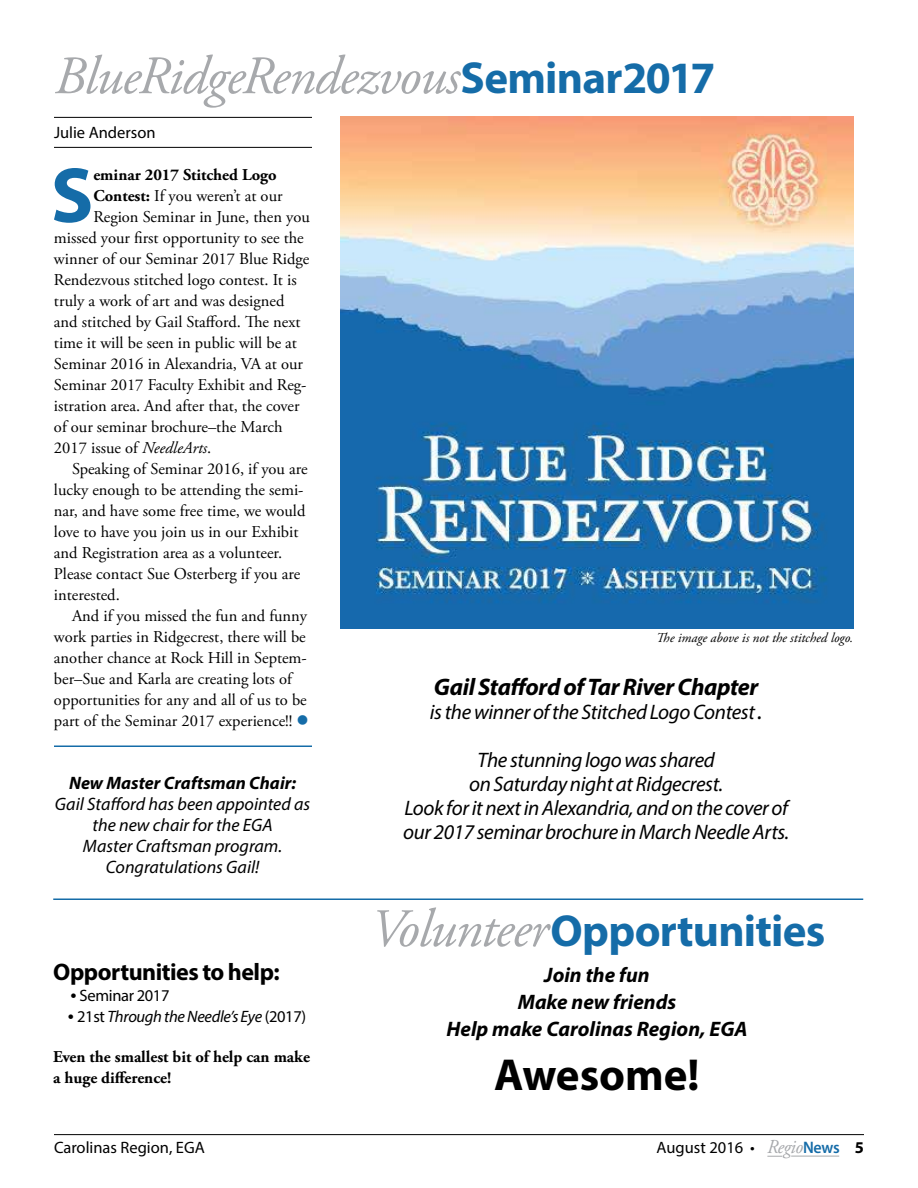
<style>
.page{position:relative;width:918px;height:1188px;background:#fff}
.page>*{position:absolute;margin:0;border:0;box-sizing:border-box;transform-origin:0 0}
.t1{font:700 78.75px "Myriad Pro";color:#156ca8}
.t2{font:italic 54px "Adobe Garamond Pro";letter-spacing:-.02em;color:#a7a9ac}
.t3{font:700 45px "Myriad Pro";letter-spacing:-.015em;color:#156ca8}
.t4{font:700 45px "Myriad Pro";color:#000}
.t5{font:italic 700 24px "Myriad Pro";letter-spacing:-.02em;color:#000}
.t6{font:700 24px "Myriad Pro";letter-spacing:-.02em;color:#000}
.t7{font:italic 21px/24px "Myriad Pro";letter-spacing:-.02em;color:#000;text-align:center}
.t8{font:italic 700 21px/27px "Myriad Pro";color:#000;text-align:center}
.t9{font:italic 18px/21px "Myriad Pro";color:#000;text-align:center}
.t10{font:italic 700 18px "Myriad Pro";color:#000}
.t11{font:16.5px "Adobe Garamond Pro";color:#000}
.t12{font:700 16.5px/21px "Adobe Garamond Pro";color:#000}
.t13{font:16.5px "Myriad Pro";color:#000}
.t14{font:italic 16.5px "Myriad Pro";letter-spacing:-.02em;color:#000}
.t15{font:16.5px "Myriad Pro";letter-spacing:-.02em;color:#000}
.t16{font:italic 13.5px "Adobe Garamond Pro";color:#000}
.s1{font-family:"Myriad Pro";font-weight:700;font-style:normal;font-size:45px;color:#156ca8}
.s2{font-weight:700}
.s3{font-style:italic}
.s4{color:#156ca8}
.s5{font-family:"Adobe Garamond Pro"}
.s6{font-family:"Adobe Garamond Pro";font-style:normal}
.s7{font-style:normal}
.s8{font-size:24px}
.s9{font-family:"Adobe Garamond Pro";font-weight:400;font-style:italic;font-size:54px;color:#a7a9ac}
.s10{font-family:"Adobe Garamond Pro";font-style:italic;font-size:19.8px;color:#a7a9ac}
.s11{font-weight:600;font-size:16.65px;color:#156ca8}
</style>
<div class="page">
<hr style="left:54px;top:1134px;width:810px;height:1px;background:#000">
<svg style="left:767px;top:1156px;width:15px;height:1px"></svg>
<hr style="left:791px;top:1156px;width:48px;height:1px;background:#a7a9ac">
<img style="left:340px;top:116px;width:513px;height:512px">
<hr style="left:53px;top:899px;width:810px;height:1px;background:#156ca8">
<hr style="left:54px;top:117px;width:258px;height:1px;background:#000">
<hr style="left:54px;top:147px;width:258px;height:1px;background:#000">
<hr style="left:54px;top:746px;width:258px;height:1px;background:#156ca8">
<h2 class="t2" style="left:54px;top:44px;width:663px">BlueRidgeRendezvous<span class="s1">Seminar2017</span></h2>
<p class="t13" style="left:54px;top:122px;width:103px">Julie Anderson</p>
<h1 class="t1" style="left:51px;top:144px;width:44px">S</h1>
<p class="t12" style="left:93px;top:165px;width:185px">eminar 2017 Stitched Logo</p>
<p class="t11" style="left:93px;top:186px;width:191px"><span class="s2">Contest:</span> If you weren’t at our</p>
<p class="t11" style="left:93px;top:207px;width:218px">Region Seminar in June, then you</p>
<p class="t11" style="left:54px;top:228px;width:251px">missed your first opportunity to see the</p>
<p class="t11" style="left:54px;top:249px;width:257px">winner of our Seminar 2017 Blue Ridge</p>
<p class="t11" style="left:54px;top:270px;width:244px">Rendezvous stitched logo contest. It is</p>
<p class="t11" style="left:54px;top:291px;width:232px">truly a work of art and was designed</p>
<p class="t11" style="left:54px;top:312px;width:248px">and stitched by Gail Stafford. The next</p>
<p class="t11" style="left:54px;top:333px;width:245px">time it will be seen in public will be at</p>
<p class="t11" style="left:54px;top:354px;width:250px">Seminar 2016 in Alexandria, VA at our</p>
<p class="t11" style="left:54px;top:375px;width:254px">Seminar 2017 Faculty Exhibit and Reg-</p>
<p class="t11" style="left:54px;top:396px;width:247px">istration area. And after that, the cover</p>
<p class="t11" style="left:54px;top:417px;width:230px">of our seminar brochure–the March</p>
<p class="t11" style="left:54px;top:438px;width:159px">2017 issue of <span class="s3">NeedleArts</span>.</p>
<p class="t11" style="left:72px;top:459px;width:237px">Speaking of Seminar 2016, if you are</p>
<p class="t11" style="left:54px;top:480px;width:251px">lucky enough to be attending the semi-</p>
<p class="t11" style="left:54px;top:501px;width:253px">nar, and have some free time, we would</p>
<p class="t11" style="left:54px;top:522px;width:246px">love to have you join us in our Exhibit</p>
<p class="t11" style="left:54px;top:543px;width:230px">and Registration area as a volunteer.</p>
<p class="t11" style="left:54px;top:564px;width:248px">Please contact Sue Osterberg if you are</p>
<p class="t11" style="left:54px;top:585px;width:67px">interested.</p>
<p class="t11" style="left:72px;top:606px;width:237px">And if you missed the fun and funny</p>
<p class="t11" style="left:54px;top:627px;width:253px">work parties in Ridgecrest, there will be</p>
<p class="t11" style="left:54px;top:648px;width:254px">another chance at Rock Hill in Septem-</p>
<p class="t11" style="left:54px;top:669px;width:239px">ber–Sue and Karla are creating lots of</p>
<p class="t11" style="left:54px;top:690px;width:254px">opportunities for any and all of us to be</p>
<p class="t11" style="left:54px;top:711px;width:256px">part of the Seminar 2017 experience!! <span class="s4">●</span></p>
<p class="t10" style="left:69px;top:771px;width:229px">New Master Craftsman Chair:</p>
<p class="t9" style="left:55px;top:793px;width:257px">Gail Stafford has been appointed as the new chair for the EGA<br>Master Craftsman program.<br>Congratulations Gail!</p>
<h3 class="t6" style="left:53px;top:956px;width:228px">Opportunities to help:</h3>
<p class="t15" style="left:70px;top:985px;width:101px"><span class="s5">•</span> Seminar 2017</p>
<p class="t14" style="left:67px;top:1006px;width:240px"><span class="s6">•</span> <span class="s7">21st</span> Through the Needle’s Eye <span class="s7">(2017)</span></p>
<p class="t12" style="left:53px;top:1047px;width:258px">Even the smallest bit of help can make a huge difference!</p>
<p class="t16" style="left:656px;top:630px;width:198px">The image above is not the stitched logo.</p>
<h3 class="t5" style="left:434px;top:671px;width:326px">Gail Stafford of Tar River Chapter</h3>
<p class="t7" style="left:430px;top:699px;width:334px">is the winner of the Stitched Logo Contest <span class="s8">.</span></p>
<p class="t7" style="left:403px;top:747px;width:387px">The stunning logo was shared<br>on Saturday night at Ridgecrest.<br>Look for it next in Alexandria, and on the cover of our 2017 seminar brochure in March Needle Arts.</p>
<h3 class="t3" style="left:370px;top:901px;width:457px"><span class="s9">Volunteer</span>Opportunities</h3>
<p class="t8" style="left:447px;top:960px;width:302px">Join the fun<br>Make new friends<br>Help make Carolinas Region, EGA</p>
<h3 class="t4" style="left:494px;top:1045px;width:207px">Awesome!</h3>
<p class="t13" style="left:54px;top:1137px;width:152px">Carolinas Region, EGA</p>
<p class="t13" style="left:657px;top:1137px;width:209px">August 2016 • <span class="s10">Regio</span><span class="s11">News</span> <span class="s2">5</span></p>
</div>
